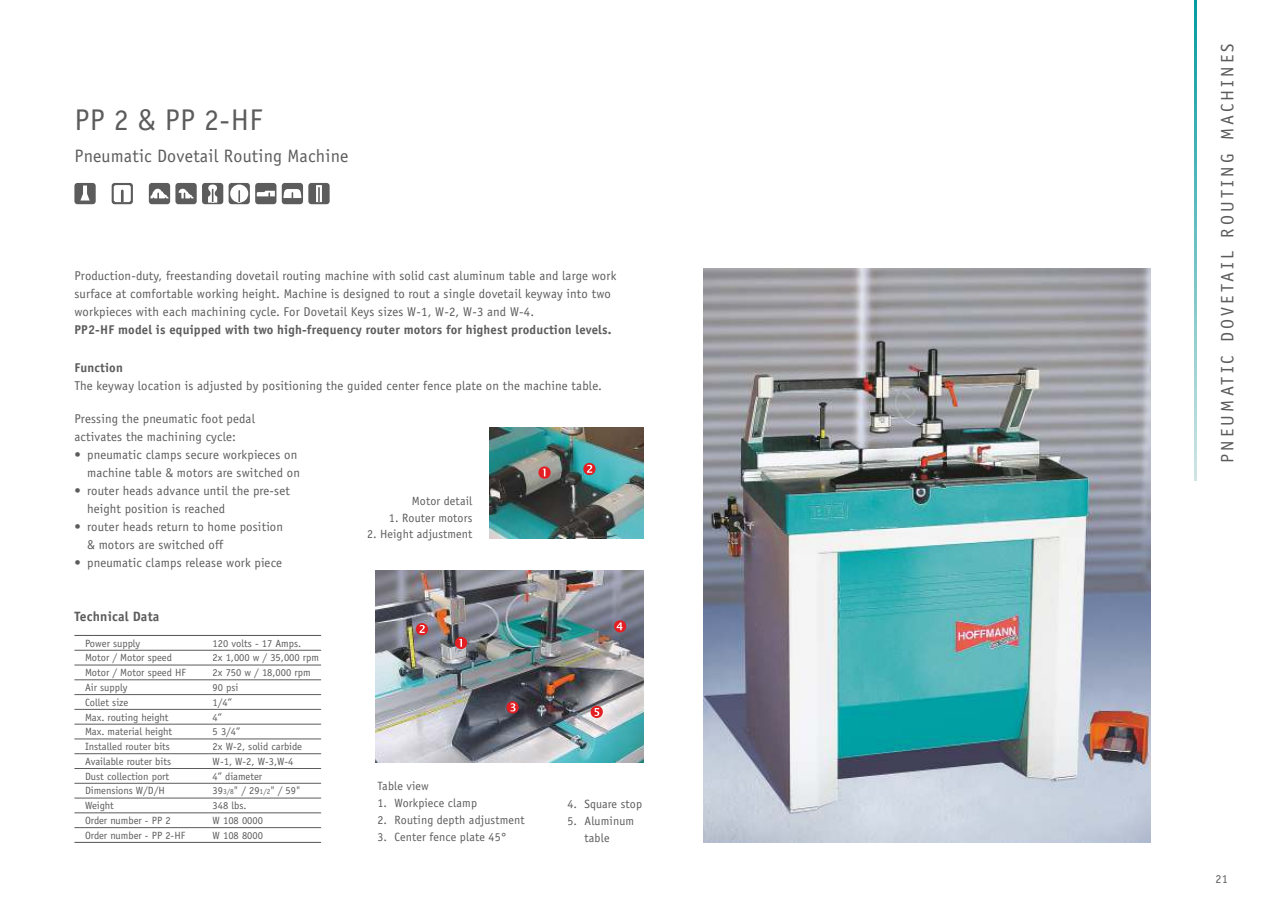
<style>
.page{position:relative;width:1276px;height:919px;background:#fff}
.page>*{position:absolute;margin:0;border:0;box-sizing:border-box;transform-origin:0 0}
.t1{font:30px "Officina Sans";color:#5c5c5c}
.t2{font:18px "Officina Sans";letter-spacing:.18em;color:#5c5c5c}
.t3{font:18px "Officina Sans";letter-spacing:.015em;color:#5c5c5c}
.t4{font:700 13.5px "Officina Sans";letter-spacing:.015em;color:#5c5c5c}
.t5{font:12.75px/18px "Officina Sans";letter-spacing:.015em;color:#5c5c5c}
.t6{font:700 12.75px "Officina Sans";letter-spacing:.015em;color:#5c5c5c}
.t7{font:12px/17px "Officina Sans";letter-spacing:.015em;color:#5c5c5c}
.t8{font:10.5px "Officina Sans";color:#5c5c5c}
.s1{font-size:7.5px}
</style>
<div class="page">
<img style="left:704px;top:268px;width:446px;height:574px">
<img style="left:375px;top:570px;width:268px;height:192px">
<img style="left:489px;top:427px;width:154px;height:111px">
<hr style="left:74px;top:635px;width:247px;height:1px;background:#5c5c5c">
<hr style="left:74px;top:650px;width:247px;height:1px;background:#5c5c5c">
<hr style="left:74px;top:664px;width:247px;height:1px;background:#5c5c5c">
<hr style="left:74px;top:679px;width:247px;height:1px;background:#5c5c5c">
<hr style="left:74px;top:694px;width:247px;height:1px;background:#5c5c5c">
<hr style="left:74px;top:709px;width:247px;height:1px;background:#5c5c5c">
<hr style="left:74px;top:723px;width:247px;height:1px;background:#5c5c5c">
<hr style="left:74px;top:738px;width:247px;height:1px;background:#5c5c5c">
<hr style="left:74px;top:753px;width:247px;height:1px;background:#5c5c5c">
<hr style="left:74px;top:768px;width:247px;height:1px;background:#5c5c5c">
<hr style="left:74px;top:782px;width:247px;height:1px;background:#5c5c5c">
<hr style="left:74px;top:797px;width:247px;height:1px;background:#5c5c5c">
<hr style="left:74px;top:812px;width:247px;height:1px;background:#5c5c5c">
<hr style="left:74px;top:827px;width:247px;height:1px;background:#5c5c5c">
<hr style="left:74px;top:841px;width:247px;height:1px;background:#5c5c5c">
<svg style="left:112px;top:183px;width:21px;height:21px"></svg>
<div style="left:74px;top:183px;width:22px;height:21px;background:#5c5c5c;border-radius:3px"></div>
<svg style="left:114px;top:185px;width:17px;height:17px"></svg>
<svg style="left:80px;top:185px;width:10px;height:15px"></svg>
<svg style="left:149px;top:183px;width:74px;height:21px"></svg>
<svg style="left:229px;top:183px;width:47px;height:21px"></svg>
<svg style="left:282px;top:183px;width:48px;height:21px"></svg>
<svg style="left:455px;top:636px;width:12px;height:13px"></svg>
<svg style="left:416px;top:623px;width:12px;height:12px"></svg>
<svg style="left:506px;top:701px;width:13px;height:12px"></svg>
<svg style="left:614px;top:620px;width:12px;height:12px"></svg>
<svg style="left:590px;top:705px;width:13px;height:13px"></svg>
<svg style="left:583px;top:463px;width:12px;height:12px"></svg>
<svg style="left:538px;top:466px;width:12px;height:12px"></svg>
<svg style="left:1194px;top:0;width:2px;height:480px"></svg>
<h1 class="t1" style="left:74px;top:107px;width:189px">PP 2 &amp; PP 2-HF</h1>
<h2 class="t3" style="left:74px;top:148px;width:276px">Pneumatic Dovetail Routing Machine</h2>
<p class="t5" style="left:74px;top:267px;width:543px">Production-duty, freestanding dovetail routing machine with solid cast aluminum table and large work surface at comfortable working height. Machine is designed to rout a single dovetail keyway into two workpieces with each machining cycle. For Dovetail Keys sizes W-1, W-2, W-3 and W-4.</p>
<p class="t6" style="left:74px;top:325px;width:538px">PP2-HF model is equipped with two high-frequency router motors for highest production levels.</p>
<p class="t6" style="left:74px;top:362px;width:50px">Function</p>
<p class="t5" style="left:74px;top:378px;width:529px">The keyway location is adjusted by positioning the guided center fence plate on the machine table.</p>
<p class="t5" style="left:74px;top:410px;width:182px">Pressing the pneumatic foot pedal activates the machining cycle:</p>
<p class="t5" style="left:74px;top:446px;width:227px;text-align:right">• pneumatic clamps secure workpieces on machine table &amp; motors are switched on</p>
<p class="t5" style="left:87px;top:482px;width:204px;text-indent:-13px">• router heads advance until the pre-set height position is reached</p>
<p class="t5" style="left:87px;top:518px;width:197px;text-indent:-13px">• router heads return to home position &amp; motors are switched off</p>
<p class="t5" style="left:74px;top:554px;width:209px">• pneumatic clamps release work piece</p>
<p class="t4" style="left:74px;top:611px;width:86px">Technical Data</p>
<p class="t8" style="left:85px;top:638px;width:57px">Power supply</p>
<p class="t8" style="left:213px;top:638px;width:90px">120 volts - 17 Amps.</p>
<p class="t8" style="left:85px;top:653px;width:88px">Motor / Motor speed</p>
<p class="t8" style="left:213px;top:653px;width:108px">2x 1,000 w / 35,000 rpm</p>
<p class="t8" style="left:85px;top:668px;width:102px">Motor / Motor speed HF</p>
<p class="t8" style="left:213px;top:668px;width:99px">2x 750 w / 18,000 rpm</p>
<p class="t8" style="left:85px;top:683px;width:44px">Air supply</p>
<p class="t8" style="left:213px;top:683px;width:27px">90 psi</p>
<p class="t8" style="left:85px;top:697px;width:45px">Collet size</p>
<p class="t8" style="left:213px;top:697px;width:21px">1/4”</p>
<p class="t8" style="left:85px;top:712px;width:85px">Max. routing height</p>
<p class="t8" style="left:213px;top:712px;width:11px">4”</p>
<p class="t8" style="left:85px;top:727px;width:89px">Max. material height</p>
<p class="t8" style="left:213px;top:727px;width:29px">5 3/4”</p>
<p class="t8" style="left:85px;top:742px;width:86px">Installed router bits</p>
<p class="t8" style="left:213px;top:742px;width:91px">2x W-2, solid carbide</p>
<p class="t8" style="left:85px;top:757px;width:88px">Available router bits</p>
<p class="t8" style="left:213px;top:757px;width:82px">W-1, W-2, W-3,W-4</p>
<p class="t8" style="left:85px;top:771px;width:86px">Dust collection port</p>
<p class="t8" style="left:213px;top:771px;width:51px">4” diameter</p>
<p class="t8" style="left:85px;top:786px;width:81px">Dimensions W/D/H</p>
<p class="t8" style="left:213px;top:786px;width:89px">39<span class="s1">3/8</span>" / 29<span class="s1">1/2</span>" / 59"</p>
<p class="t8" style="left:85px;top:801px;width:30px">Weight</p>
<p class="t8" style="left:213px;top:801px;width:35px">348 lbs.</p>
<p class="t8" style="left:85px;top:816px;width:87px">Order number - PP 2</p>
<p class="t8" style="left:213px;top:816px;width:52px">W 108 0000</p>
<p class="t8" style="left:85px;top:830px;width:102px">Order number - PP 2-HF</p>
<p class="t8" style="left:213px;top:830px;width:52px">W 108 8000</p>
<p class="t7" style="left:412px;top:493px;width:62px">Motor detail</p>
<p class="t7" style="left:389px;top:510px;width:85px">1. Router motors</p>
<p class="t7" style="left:367px;top:527px;width:107px">2. Height adjustment</p>
<p class="t7" style="left:377px;top:779px;width:53px">Table view</p>
<p class="t7" style="left:377px;top:795px;width:101px">1. Workpiece clamp</p>
<p class="t7" style="left:377px;top:812px;width:149px">2. Routing depth adjustment</p>
<p class="t7" style="left:377px;top:829px;width:131px">3. Center fence plate 45°</p>
<p class="t7" style="left:567px;top:796px;width:76px">4. Square stop</p>
<p class="t7" style="left:584px;top:813px;width:51px;text-indent:-17px">5. Aluminum table</p>
<h2 class="t2" style="left:1220px;top:463px;width:421px;rotate:-90deg">PNEUMATIC DOVETAIL ROUTING MACHINES</h2>
<p class="t7" style="left:1215px;top:871px;width:14px">21</p>
</div>
